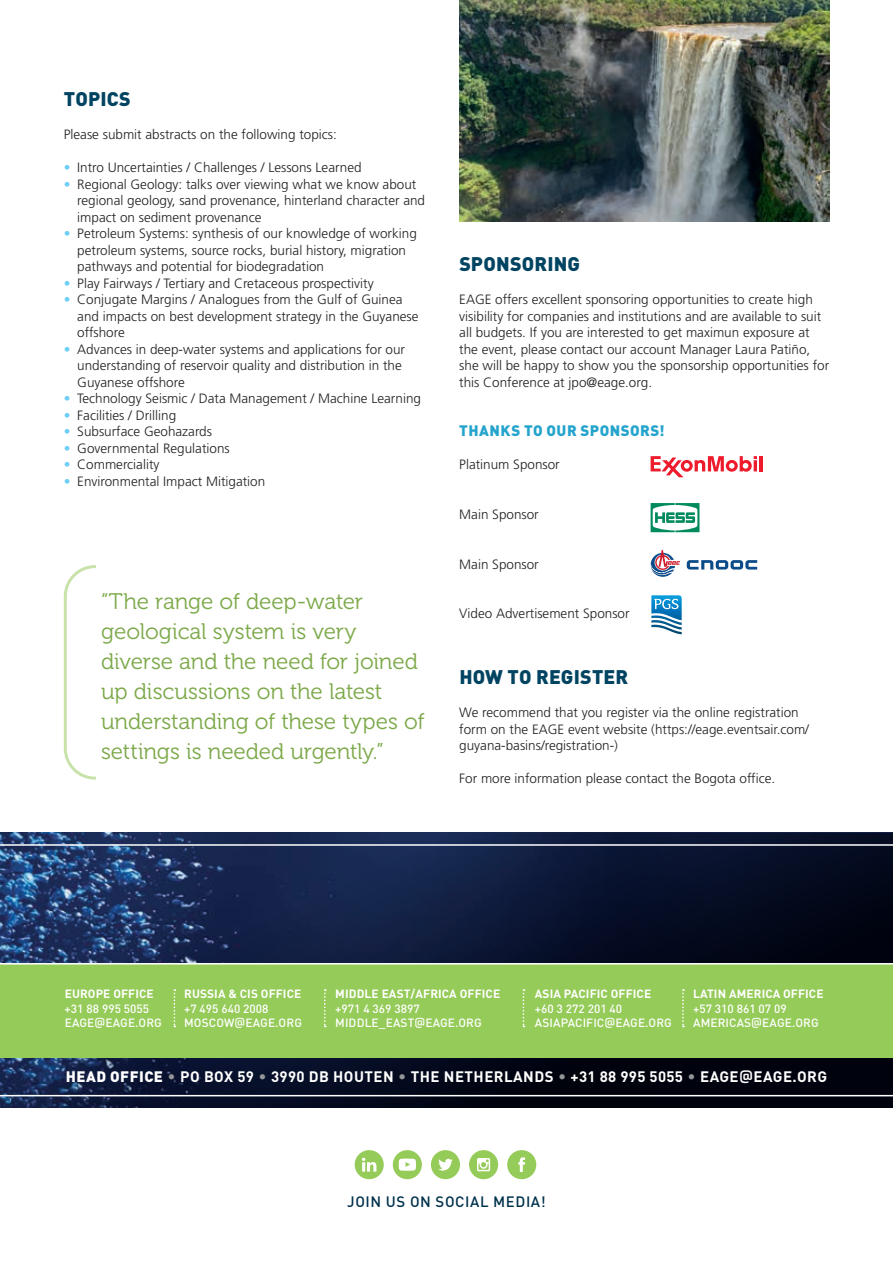
<style>
.page{position:relative;width:893px;height:1263px;background:#fff}
.page>*{position:absolute;margin:0;border:0;box-sizing:border-box;transform-origin:0 0}
._01-HEADER_1{font:22.5px/30px "Museo 300";letter-spacing:-.005em;color:#7ba848}
._02-HEADER_2{font:900 19.5px "DIN Pro";letter-spacing:.01em;color:#004462}
.t1{font:700 15px "DIN Pro";letter-spacing:.03em;color:#fff}
._03-HEADER_3{font:900 15px "DIN Pro";letter-spacing:.03em;color:#24a4cc}
.t2{font:500 14.85px "DIN Pro";letter-spacing:.04em;color:#00324c}
._00-BODY_tekst{font:300 13.5px/16.5px "Frutiger LT Std";color:#231f20}
.t3{font:500 11.85px/14.2px "DIN Pro";letter-spacing:.01em;color:#fff}
.t4{font:700 11.85px "DIN Pro";letter-spacing:.01em;color:#fff}
.s1{color:#6bcff6}
.s2{font-family:"Manifold CF";font-weight:600;font-size:14.25px}
.s3{font-weight:900}
.s4{font-family:"Frutiger LT Std";font-weight:400;color:#939598}
.s5{font-family:"Manifold CF";font-size:18px}
</style>
<div class="page">
<svg style="left:0;top:833px;width:893px;height:274px;background:#101c39"></svg>
<div style="left:0;top:963px;width:893px;height:94px;background:#95cb58"></div>
<hr style="left:0;top:1095px;width:893px;height:1px;background:#fff">
<svg style="left:682px;top:989px;width:2px;height:38px"></svg>
<svg style="left:523px;top:989px;width:1px;height:38px"></svg>
<svg style="left:324px;top:989px;width:2px;height:38px"></svg>
<svg style="left:174px;top:989px;width:1px;height:38px"></svg>
<hr style="left:0;top:963px;width:893px;height:1px;background:#fff">
<svg style="left:431px;top:1150px;width:29px;height:29px"></svg>
<svg style="left:469px;top:1150px;width:29px;height:29px"></svg>
<svg style="left:507px;top:1150px;width:29px;height:29px"></svg>
<svg style="left:355px;top:1150px;width:29px;height:29px"></svg>
<svg style="left:393px;top:1150px;width:29px;height:29px"></svg>
<hr style="left:759px;top:456px;width:4px;height:15px;background:#ee1b2d">
<svg style="left:651px;top:456px;width:106px;height:21px"></svg>
<svg style="left:651px;top:503px;width:48px;height:29px"></svg>
<svg style="left:651px;top:550px;width:106px;height:27px"></svg>
<svg style="left:651px;top:595px;width:31px;height:40px"></svg>
<img style="left:459px;top:0;width:370px;height:222px">
<hr style="left:0;top:844px;width:893px;height:2px;background:#fff">
<p class="_02-HEADER_2" style="left:64px;top:86px;width:68px">TOPICS</p>
<p class="_00-BODY_tekst" style="left:64px;top:127px;width:275px">Please submit abstracts on the following topics:</p>
<p class="_00-BODY_tekst" style="left:64px;top:160px;width:299px"><span class="s1">•</span> Intro Uncertainties / Challenges / Lessons Learned</p>
<p class="_00-BODY_tekst" style="left:77px;top:176px;width:349px;text-indent:-14px"><span class="s1">•</span> Regional Geology: talks over viewing what we know about regional geology, sand provenance, hinterland character and impact on sediment provenance</p>
<p class="_00-BODY_tekst" style="left:77px;top:226px;width:341px;text-indent:-14px"><span class="s1">•</span> Petroleum Systems: synthesis of our knowledge of working petroleum systems, source rocks, burial history, migration pathways and potential for biodegradation</p>
<p class="_00-BODY_tekst" style="left:64px;top:275px;width:311px"><span class="s1">•</span> Play Fairways / Tertiary and Cretaceous prospectivity</p>
<p class="_00-BODY_tekst" style="left:77px;top:292px;width:343px;text-indent:-14px"><span class="s1">•</span> Conjugate Margins / Analogues from the Gulf of Guinea and impacts on best development strategy in the Guyanese offshore</p>
<p class="_00-BODY_tekst" style="left:77px;top:341px;width:329px;text-indent:-14px"><span class="s1">•</span> Advances in deep-water systems and applications for our understanding of reservoir quality and distribution in the<br>Guyanese offshore</p>
<p class="_00-BODY_tekst" style="left:64px;top:391px;width:359px"><span class="s1">•</span> Technology Seismic / Data Management / Machine Learning</p>
<p class="_00-BODY_tekst" style="left:64px;top:407px;width:114px"><span class="s1">•</span> Facilities / Drilling</p>
<p class="_00-BODY_tekst" style="left:64px;top:424px;width:150px"><span class="s1">•</span> Subsurface Geohazards</p>
<p class="_00-BODY_tekst" style="left:64px;top:440px;width:168px"><span class="s1">•</span> Governmental Regulations</p>
<p class="_00-BODY_tekst" style="left:64px;top:457px;width:97px"><span class="s1">•</span> Commerciality</p>
<p class="_00-BODY_tekst" style="left:64px;top:473px;width:203px"><span class="s1">•</span> Environmental Impact Mitigation</p>
<p class="_01-HEADER_1" style="left:101px;top:587px;width:325px">“The range of deep-water geological system is very diverse and the need for joined up discussions on the latest understanding of these types of settings is needed urgently.”</p>
<p class="_02-HEADER_2" style="left:459px;top:251px;width:122px">SPONSORING</p>
<p class="_00-BODY_tekst" style="left:459px;top:292px;width:371px">EAGE offers excellent sponsoring opportunities to create high visibility for companies and institutions and are available to suit all budgets. If you are interested to get maximun exposure at the event, please contact our account Manager Laura Patiño, she will be happy to show you the sponsorship opportunities for this Conference at jpo@eage.org.</p>
<p class="_03-HEADER_3" style="left:459px;top:421px;width:207px">THANKS TO OUR SPONSORS!</p>
<p class="_00-BODY_tekst" style="left:459px;top:457px;width:102px">Platinum Sponsor</p>
<p class="_00-BODY_tekst" style="left:459px;top:506px;width:81px">Main Sponsor</p>
<p class="_00-BODY_tekst" style="left:459px;top:556px;width:81px">Main Sponsor</p>
<p class="_00-BODY_tekst" style="left:459px;top:605px;width:172px">Video Advertisement Sponsor</p>
<p class="_02-HEADER_2" style="left:459px;top:664px;width:170px">HOW TO REGISTER</p>
<p class="_00-BODY_tekst" style="left:459px;top:704px;width:351px">We recommend that you register via the online registration form on the EAGE event website (https://eage.eventsair.com/ guyana-basins/registration-)</p>
<p class="_00-BODY_tekst" style="left:459px;top:770px;width:318px">For more information please contact the Bogota office.</p>
<p class="t4" style="left:65px;top:986px;width:91px">EUROPE OFFICE</p>
<p class="t3" style="left:65px;top:1001px;width:86px">+31 88 995 5055</p>
<p class="t3" style="left:65px;top:1015px;width:99px">EAGE<span class="s2">@</span>EAGE.ORG</p>
<p class="t4" style="left:184px;top:986px;width:119px">RUSSIA &amp; CIS OFFICE</p>
<p class="t3" style="left:184px;top:1001px;width:119px">+7 495 640 2008<br>MOSCOW<span class="s2">@</span>EAGE.ORG</p>
<p class="t4" style="left:335px;top:986px;width:166px">MIDDLE EAST/AFRICA OFFICE</p>
<p class="t3" style="left:335px;top:1001px;width:148px">+971 4 369 3897<br>MIDDLE_EAST<span class="s2">@</span>EAGE.ORG</p>
<p class="t4" style="left:535px;top:986px;width:118px">ASIA PACIFIC OFFICE</p>
<p class="t3" style="left:535px;top:1001px;width:139px">+60 3 272 201 40<br>ASIAPACIFIC<span class="s2">@</span>EAGE.ORG</p>
<p class="t4" style="left:693px;top:986px;width:132px">LATIN AMERICA OFFICE</p>
<p class="t3" style="left:693px;top:1001px;width:127px">+57 310 861 07 09<br>AMERICAS<span class="s2">@</span>EAGE.ORG</p>
<p class="t1" style="left:66px;top:1066px;width:762px"><span class="s3">HEAD OFFICE</span> <span class="s4">•</span> PO BOX 59 <span class="s4">•</span> 3990 DB HOUTEN <span class="s4">•</span> THE NETHERLANDS <span class="s4">•</span> +31 88 995 5055 <span class="s4">•</span> EAGE<span class="s5">@</span>EAGE.ORG</p>
<p class="t2" style="left:347px;top:1191px;width:200px">JOIN US ON SOCIAL MEDIA!</p>
</div>
